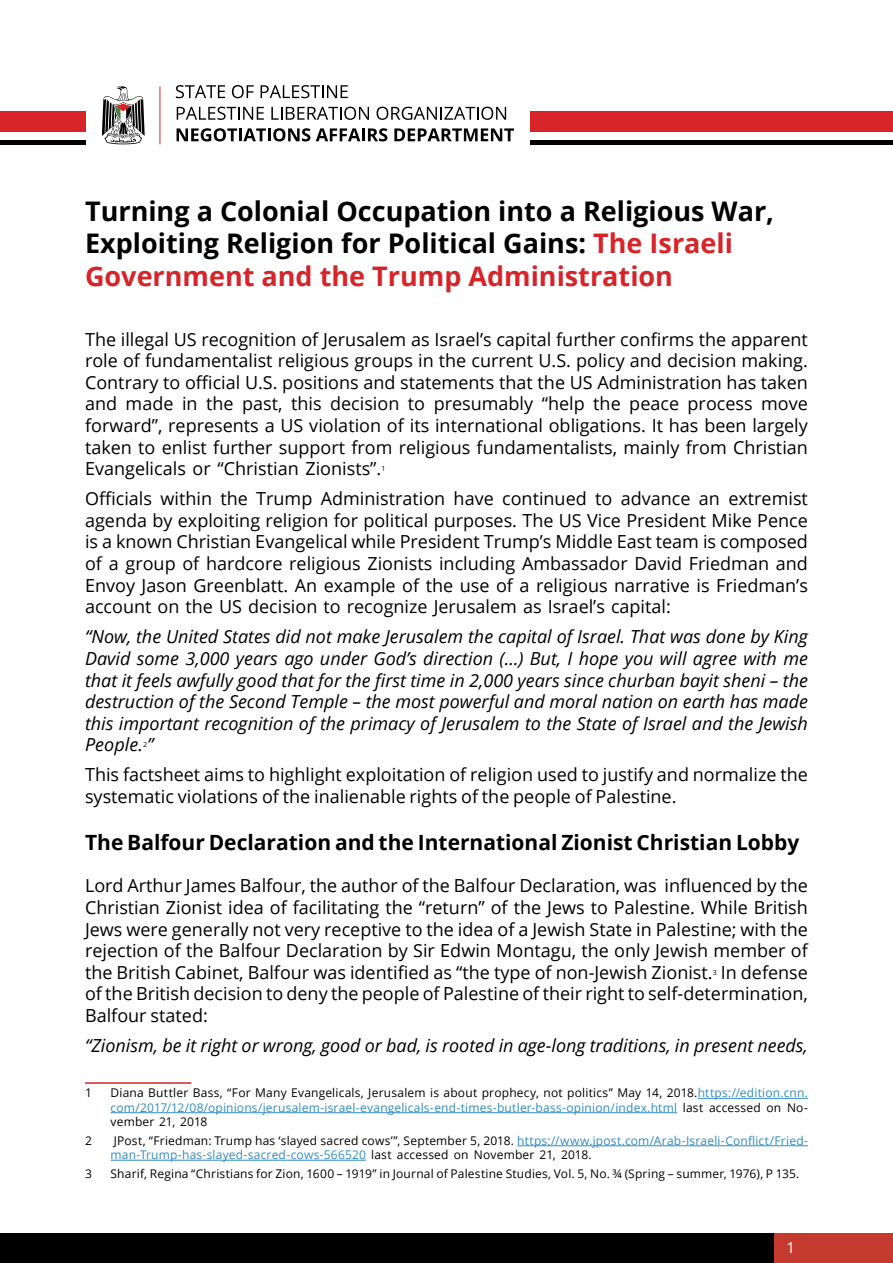
<style>
.page{position:relative;width:893px;height:1263px;background:#fff}
.page>*{position:absolute;margin:0;border:0;box-sizing:border-box;transform-origin:0 0}
.t1{font:700 27px/32.4px "Open Sans";color:#000}
.t2{font:700 21px "Open Sans";color:#000}
.t3{font:18px/21.6px "Open Sans";color:#000}
.t4{font:italic 18px/21.6px "Open Sans";color:#000;text-align:justify}
.t5{font:15px "Open Sans";color:#fff}
.t6{font:12px "Open Sans";letter-spacing:.015em;color:#000}
.t7{font:12px "Open Sans";letter-spacing:.015em;color:#2f8cc2}
.t8{font:7.05px "Open Sans";color:#000}
.s1{color:#d62428}
.s2{color:#2f8cc2}
.s3{color:#000}
</style>
<div class="page">
<div style="left:774px;top:1233px;width:119px;height:30px;background:#c43a2e"></div>
<div style="left:0;top:1233px;width:774px;height:30px;background:#000"></div>
<svg style="left:176px;top:85px;width:49px;height:13px"></svg>
<svg style="left:232px;top:85px;width:22px;height:13px"></svg>
<svg style="left:261px;top:85px;width:87px;height:13px"></svg>
<svg style="left:177px;top:107px;width:87px;height:13px"></svg>
<svg style="left:271px;top:107px;width:98px;height:13px"></svg>
<svg style="left:377px;top:107px;width:129px;height:13px"></svg>
<svg style="left:177px;top:128px;width:133px;height:13px"></svg>
<svg style="left:316px;top:128px;width:71px;height:13px"></svg>
<svg style="left:394px;top:128px;width:120px;height:13px"></svg>
<hr style="left:160px;top:86px;width:1px;height:58px;background:#d62428">
<div style="left:531px;top:111px;width:362px;height:21px;background:#d62428"></div>
<hr style="left:531px;top:140px;width:362px;height:4px;background:#000">
<div style="left:0;top:111px;width:85px;height:21px;background:#d62428"></div>
<hr style="left:0;top:140px;width:85px;height:4px;background:#000">
<hr style="left:85px;top:1082px;width:106px;height:2px;background:#d62428">
<hr style="left:698px;top:1098px;width:110px;height:1px;background:#2f8cc2">
<hr style="left:111px;top:1112px;width:566px;height:1px;background:#2f8cc2">
<hr style="left:517px;top:1145px;width:291px;height:1px;background:#2f8cc2">
<hr style="left:111px;top:1160px;width:255px;height:1px;background:#2f8cc2">
<svg style="left:102px;top:86px;width:43px;height:59px"></svg>
<h1 class="t1" style="left:85px;top:194px;width:691px">Turning a Colonial Occupation into a Religious War,<br>Exploiting Religion for Political Gains: <span class="s1">The Israeli<br>Government and the Trump Administration</span></h1>
<p class="t3" style="left:85px;top:328px;width:724px;text-align:right">The illegal US recognition ofJerusalem as Israel s’ capital further confirms the apparent role of fundamentalist religious groups in the current U .S. policy and decision making.<br>Contrary to official U .S. positions and statements that the US Administration has taken move</p>
<p class="t3" style="left:85px;top:392px;width:724px">and<br>forward ,” represents a US violation of its international obligations. It has been largely taken to enlist further support from religious fundamentalists, mainly from Christian Evangelicals or “Christian Zionists“.</p>
<p class="t3" style="left:126px;top:392px;width:49px">made</p>
<p class="t3" style="left:206px;top:392px;width:29px">the</p>
<p class="t3" style="left:291px;top:392px;width:32px">this</p>
<p class="t3" style="left:330px;top:392px;width:71px">decision</p>
<p class="t3" style="left:434px;top:392px;width:101px">presumably</p>
<p class="t3" style="left:542px;top:392px;width:45px">“help</p>
<p class="t3" style="left:593px;top:392px;width:29px">the</p>
<p class="t3" style="left:182px;top:392px;width:17px">in</p>
<p class="t3" style="left:242px;top:392px;width:42px">past,</p>
<p class="t3" style="left:408px;top:392px;width:19px">to</p>
<p class="t3" style="left:629px;top:392px;width:51px">peace</p>
<p class="t3" style="left:688px;top:392px;width:67px">process</p>
<p class="t8" style="left:381px;top:464px;width:6px">1</p>
<p class="t3" style="left:85px;top:487px;width:724px">Officials<br>agenda by exploiting religion for political purposes. The US Vice President Mike Pence is a known Christian Evangelical while President Trump s’ Middle East team is composed of a group of hardcore religious Zionists including Ambassador David Friedman and Envoy Jason Greenblatt. An example of the use of a religious narrative is Friedman s’ account on the US decision to recognize Jerusalem as Israel s’ capital:</p>
<p class="t4" style="left:85px;top:625px;width:724px">“Now, the United States did not make Jerusalem the capital of Israel. That was done by King David some 3,000 years ago under God s’ direction (…) But I, hope you will agree with me that it feels awfully good that for the first time in 2,000 years since churban bayit sheni – the destruction of the Second Temple – the most powerful and moral nation on earth has made this important recognition of the primacy ofJerusalem to the State of Israel and the Jewish People “.</p>
<p class="t3" style="left:160px;top:487px;width:53px">within</p>
<p class="t3" style="left:220px;top:487px;width:29px">the</p>
<p class="t3" style="left:321px;top:487px;width:126px">Administration</p>
<p class="t3" style="left:454px;top:487px;width:42px">have</p>
<p class="t3" style="left:502px;top:487px;width:86px">continued</p>
<p class="t3" style="left:621px;top:487px;width:71px">advance</p>
<p class="t3" style="left:728px;top:487px;width:81px">extremist</p>
<p class="t3" style="left:256px;top:487px;width:58px">Trump</p>
<p class="t3" style="left:595px;top:487px;width:19px">to</p>
<p class="t3" style="left:699px;top:487px;width:23px">an</p>
<p class="t8" style="left:143px;top:740px;width:6px">2</p>
<p class="t3" style="left:85px;top:764px;width:724px">This factsheet aims to highlight exploitation of religion used to justify and normalize the systematic violations of the inalienable rights of the people of Palestine.</p>
<p class="t2" style="left:85px;top:827px;width:716px">The Balfour Declaration and the International Zionist Christian Lobby</p>
<p class="t3" style="left:85px;top:874px;width:724px;text-align:justify">Lord Arthur James Balfour, the author of the Balfour Declaration, was influenced by the Christian Zionist idea of facilitating the “return” of the Jews to Palestine. While British Jews were generally not very receptive to the idea of a Jewish State in Palestine; with the rejection of the Balfour Declaration by Sir Edwin Montagu, the only Jewish member of the British Cabinet, Balfour was identified as “the type of non-Jewish Zionist In. defense</p>
<p class="t8" style="left:713px;top:967px;width:6px">3</p>
<p class="t3" style="left:85px;top:982px;width:724px">of the British decision to deny the people of Palestine of their right to self-determination,<br>Balfour stated:</p>
<p class="t4" style="left:85px;top:1034px;width:724px">“Zionism, be it right or wrong, good or bad is, rooted in age-long traditions in, present needs,</p>
<p class="t6" style="left:111px;top:1085px;width:699px">Diana Buttler Bass, “For Many Evangelicals, Jerusalem is about prophecy, not politics” May 14, 2018.<span class="s2">https://edition.cnn.</span></p>
<p class="t6" style="left:85px;top:1085px;width:8px">1</p>
<p class="t6" style="left:85px;top:1132px;width:8px">2</p>
<p class="t6" style="left:85px;top:1165px;width:8px">3</p>
<p class="t7" style="left:111px;top:1099px;width:568px">com/2017/12/08/opinions/jerusalem-israel-evangelicals-end-times-butler-bass-opinion/index.html</p>
<p class="t7" style="left:111px;top:1147px;width:483px">man-Trump-has-slayed-sacred-cows-566520 <span class="s3">last accessed on November 21, 2018.</span></p>
<p class="t6" style="left:683px;top:1099px;width:22px">last</p>
<p class="t6" style="left:709px;top:1099px;width:53px">accessed</p>
<p class="t6" style="left:787px;top:1099px;width:22px">No-</p>
<p class="t6" style="left:766px;top:1099px;width:16px">on</p>
<p class="t6" style="left:111px;top:1114px;width:98px">vember 21, 2018</p>
<p class="t6" style="left:114px;top:1132px;width:696px">JPost “, Friedman: Trump has ‘slayed sacred cows ,’ ” September 5, 2018. <span class="s2">https://www.jpost.com/Arab-Israeli-Conflict/Fried-</span></p>
<p class="t6" style="left:111px;top:1165px;width:690px">Sharif, Regina “Christians for Zion, 1600 – 1919” in Journal of Palestine Studies, Vol. 5, No. ¾ (Spring – summer, 1976 P,) 135.</p>
<p class="t5" style="left:787px;top:1238px;width:10px">1</p>
</div>
